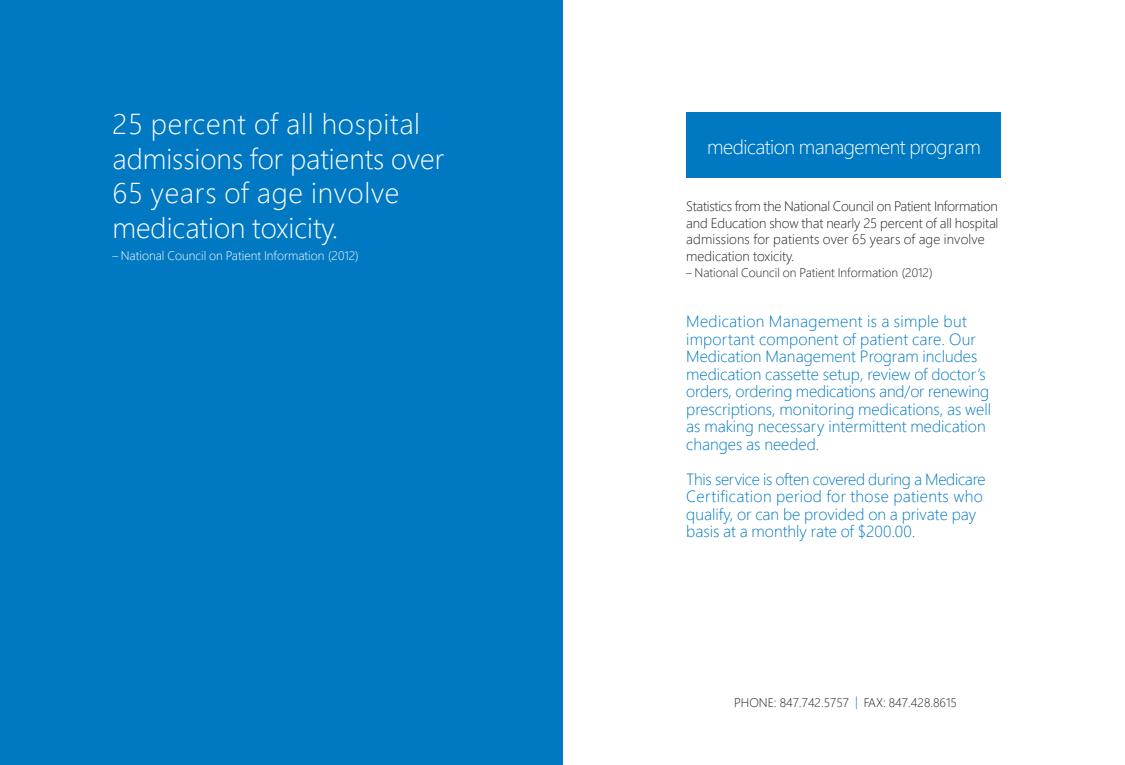
<style>
.page{position:relative;width:1125px;height:765px;background:#fff}
.page>*{position:absolute;margin:0;border:0;box-sizing:border-box;transform-origin:0 0}
.t1{font:300 28.75px/34.5px "Segoe Pro";color:#fff}
.t2{font:300 20px "Segoe Pro";letter-spacing:-.025em;color:#fff}
.t3{font:300 16.25px/17.5px "Segoe Pro";color:#0079c2}
.t4{font:300 13.75px/16.5px "Segoe Pro";letter-spacing:-.01em;color:#231f20}
.t5{font:300 12.5px "Segoe Pro";color:#231f20}
.t6{font:300 12.5px "Segoe Pro";color:#fff}
.s1{font-size:11.25px}
.s2{color:#0079c2}
</style>
<div class="page">
<div style="left:0;top:0;width:562px;height:765px;background:#0079c2"></div>
<div style="left:686px;top:112px;width:315px;height:66px;background:#0079c2"></div>
<h1 class="t1" style="left:112px;top:106px;width:333px">25 percent of all hospital admissions for patients over<br>65 years of age involve medication toxicity.</h1>
<p class="t6" style="left:112px;top:247px;width:248px"><span class="s1">–</span> National Council on Patient Information (2012)</p>
<p class="t2" style="left:707px;top:133px;width:275px">medication management program</p>
<p class="t4" style="left:686px;top:198px;width:314px">Statistics from the National Council on Patient Information and Education show that nearly 25 percent of all hospital admissions for patients over 65 years of age involve medication toxicity.</p>
<p class="t5" style="left:686px;top:264px;width:248px"><span class="s1">–</span> National Council on Patient Information (2012)</p>
<p class="t3" style="left:686px;top:312px;width:306px">Medication Management is a simple but important component of patient care. Our Medication Management Program includes medication cassette setup, review of doctor’s orders, ordering medications and/or renewing prescriptions, monitoring medications, as well as making necessary intermittent medication changes as needed.</p>
<p class="t3" style="left:686px;top:470px;width:301px">This service is often covered during a Medicare Certification period for those patients who qualify, or can be provided on a private pay basis at a monthly rate of $200.00.</p>
<p class="t5" style="left:734px;top:694px;width:224px">PHONE: 847.742.5757 <span class="s2">|</span> FAX: 847.428.8615</p>
</div>
